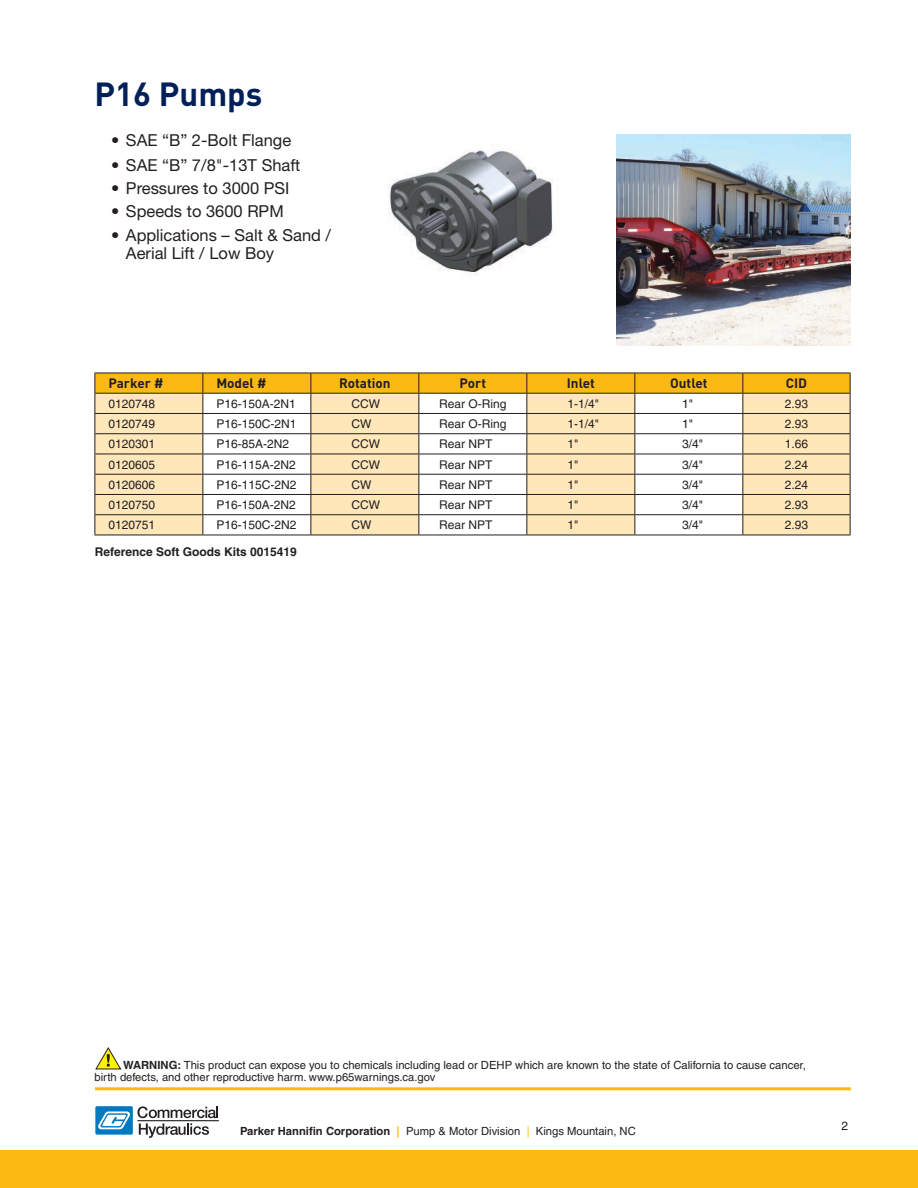
<style>
.page{position:relative;width:918px;height:1188px;background:#fff}
.page>*{position:absolute;margin:0;border:0;box-sizing:border-box;transform-origin:0 0}
.t1{font:700 33px "DINOT";color:#002057}
.t2{font:16.5px/18px "Helvetica Neue LT Std";color:#231f20}
.t3{font:700 13.5px "DINOT";color:#231f20}
.t4{font:12px "Helvetica";color:#231f20}
.t5{font:700 12px "Helvetica";color:#231f20}
.t6{font:11.25px/12px "Helvetica";color:#231f20}
.s1{font-weight:700}
.s2{font-weight:700;color:#fdb913}
.s3{color:#fdb913}
</style>
<div class="page">
<div style="left:0;top:1151px;width:918px;height:37px;background:#fdb913"></div>
<hr style="left:95px;top:1087px;width:756px;height:3px;background:#fdb913">
<div style="left:95px;top:1106px;width:38px;height:29px;background:#0079c1;border-radius:2px"></div>
<svg style="left:98px;top:1111px;width:32px;height:18px"></svg>
<svg style="left:137px;top:1106px;width:81px;height:32px"></svg>
<hr style="left:137px;top:1120px;width:82px;height:1px;background:#231f20">
<svg style="left:95px;top:1047px;width:26px;height:23px"></svg>
<img style="left:616px;top:134px;width:234px;height:212px">
<img style="left:389px;top:150px;width:164px;height:126px">
<svg style="left:94px;top:373px;width:757px;height:162px"></svg>
<hr style="left:94px;top:535px;width:109px;height:1px;background:#231f20">
<hr style="left:203px;top:535px;width:108px;height:1px;background:#231f20">
<hr style="left:311px;top:535px;width:108px;height:1px;background:#231f20">
<hr style="left:419px;top:535px;width:108px;height:1px;background:#231f20">
<hr style="left:527px;top:535px;width:108px;height:1px;background:#231f20">
<hr style="left:635px;top:535px;width:108px;height:1px;background:#231f20">
<hr style="left:743px;top:535px;width:107px;height:1px;background:#231f20">
<h1 class="t1" style="left:94px;top:72px;width:169px">P16 Pumps</h1>
<h2 class="t2" style="left:111px;top:131px;width:182px">• SAE “B” 2-Bolt Flange</h2>
<h2 class="t2" style="left:111px;top:156px;width:191px">• SAE “B” 7/8"-13T Shaft</h2>
<h2 class="t2" style="left:111px;top:179px;width:180px">• Pressures to 3000 PSI</h2>
<h2 class="t2" style="left:111px;top:202px;width:174px">• Speeds to 3600 RPM</h2>
<h2 class="t2" style="left:126px;top:226px;width:207px;text-indent:-15px">• Applications – Salt &amp; Sand /<br>Aerial Lift / Low Boy</h2>
<p class="t3" style="left:108px;top:374px;width:57px">Parker #</p>
<p class="t3" style="left:216px;top:374px;width:52px">Model #</p>
<p class="t3" style="left:339px;top:374px;width:53px">Rotation</p>
<p class="t3" style="left:460px;top:374px;width:28px">Port</p>
<p class="t3" style="left:567px;top:374px;width:30px">Inlet</p>
<p class="t3" style="left:670px;top:374px;width:39px">Outlet</p>
<p class="t3" style="left:786px;top:374px;width:23px">CID</p>
<p class="t4" style="left:108px;top:397px;width:48px">0120748</p>
<p class="t4" style="left:216px;top:397px;width:81px">P16-150A-2N1</p>
<p class="t4" style="left:351px;top:397px;width:30px">CCW</p>
<p class="t4" style="left:439px;top:397px;width:69px">Rear O-Ring</p>
<p class="t4" style="left:567px;top:397px;width:33px">1-1/4"</p>
<p class="t4" style="left:682px;top:397px;width:12px">1"</p>
<p class="t4" style="left:785px;top:397px;width:25px">2.93</p>
<p class="t4" style="left:108px;top:417px;width:48px">0120749</p>
<p class="t4" style="left:216px;top:417px;width:82px">P16-150C-2N1</p>
<p class="t4" style="left:351px;top:417px;width:21px">CW</p>
<p class="t4" style="left:439px;top:417px;width:69px">Rear O-Ring</p>
<p class="t4" style="left:567px;top:417px;width:33px">1-1/4"</p>
<p class="t4" style="left:682px;top:417px;width:12px">1"</p>
<p class="t4" style="left:785px;top:417px;width:25px">2.93</p>
<p class="t4" style="left:108px;top:437px;width:48px">0120301</p>
<p class="t4" style="left:216px;top:437px;width:74px">P16-85A-2N2</p>
<p class="t4" style="left:351px;top:437px;width:30px">CCW</p>
<p class="t4" style="left:439px;top:437px;width:55px">Rear NPT</p>
<p class="t4" style="left:567px;top:437px;width:12px">1"</p>
<p class="t4" style="left:682px;top:437px;width:22px">3/4"</p>
<p class="t4" style="left:785px;top:437px;width:25px">1.66</p>
<p class="t4" style="left:108px;top:458px;width:48px">0120605</p>
<p class="t4" style="left:216px;top:458px;width:81px">P16-115A-2N2</p>
<p class="t4" style="left:351px;top:458px;width:30px">CCW</p>
<p class="t4" style="left:439px;top:458px;width:55px">Rear NPT</p>
<p class="t4" style="left:567px;top:458px;width:12px">1"</p>
<p class="t4" style="left:682px;top:458px;width:22px">3/4"</p>
<p class="t4" style="left:785px;top:458px;width:25px">2.24</p>
<p class="t4" style="left:108px;top:478px;width:48px">0120606</p>
<p class="t4" style="left:216px;top:478px;width:82px">P16-115C-2N2</p>
<p class="t4" style="left:351px;top:478px;width:21px">CW</p>
<p class="t4" style="left:439px;top:478px;width:55px">Rear NPT</p>
<p class="t4" style="left:567px;top:478px;width:12px">1"</p>
<p class="t4" style="left:682px;top:478px;width:22px">3/4"</p>
<p class="t4" style="left:785px;top:478px;width:25px">2.24</p>
<p class="t4" style="left:108px;top:498px;width:48px">0120750</p>
<p class="t4" style="left:216px;top:498px;width:81px">P16-150A-2N2</p>
<p class="t4" style="left:351px;top:498px;width:30px">CCW</p>
<p class="t4" style="left:439px;top:498px;width:55px">Rear NPT</p>
<p class="t4" style="left:567px;top:498px;width:12px">1"</p>
<p class="t4" style="left:682px;top:498px;width:22px">3/4"</p>
<p class="t4" style="left:785px;top:498px;width:25px">2.93</p>
<p class="t4" style="left:108px;top:518px;width:48px">0120751</p>
<p class="t4" style="left:216px;top:518px;width:82px">P16-150C-2N2</p>
<p class="t4" style="left:351px;top:518px;width:21px">CW</p>
<p class="t4" style="left:439px;top:518px;width:55px">Rear NPT</p>
<p class="t4" style="left:567px;top:518px;width:12px">1"</p>
<p class="t4" style="left:682px;top:518px;width:22px">3/4"</p>
<p class="t4" style="left:785px;top:518px;width:25px">2.93</p>
<p class="t5" style="left:95px;top:545px;width:203px">Reference Soft Goods Kits 0015419</p>
<p class="t6" style="left:95px;top:1059px;width:713px;text-indent:29px"><span class="s1">WARNING:</span> This product can expose you to chemicals including lead or DEHP which are known to the state of California to cause cancer, birth defects, and other reproductive harm. www.p65warnings.ca.gov</p>
<p class="t6" style="left:240px;top:1125px;width:397px"><span class="s1">Parker Hannifin Corporation</span> <span class="s2">|</span> Pump &amp; Motor Division <span class="s3">|</span> Kings Mountain, NC</p>
<p class="t4" style="left:842px;top:1119px;width:8px">2</p>
</div>
